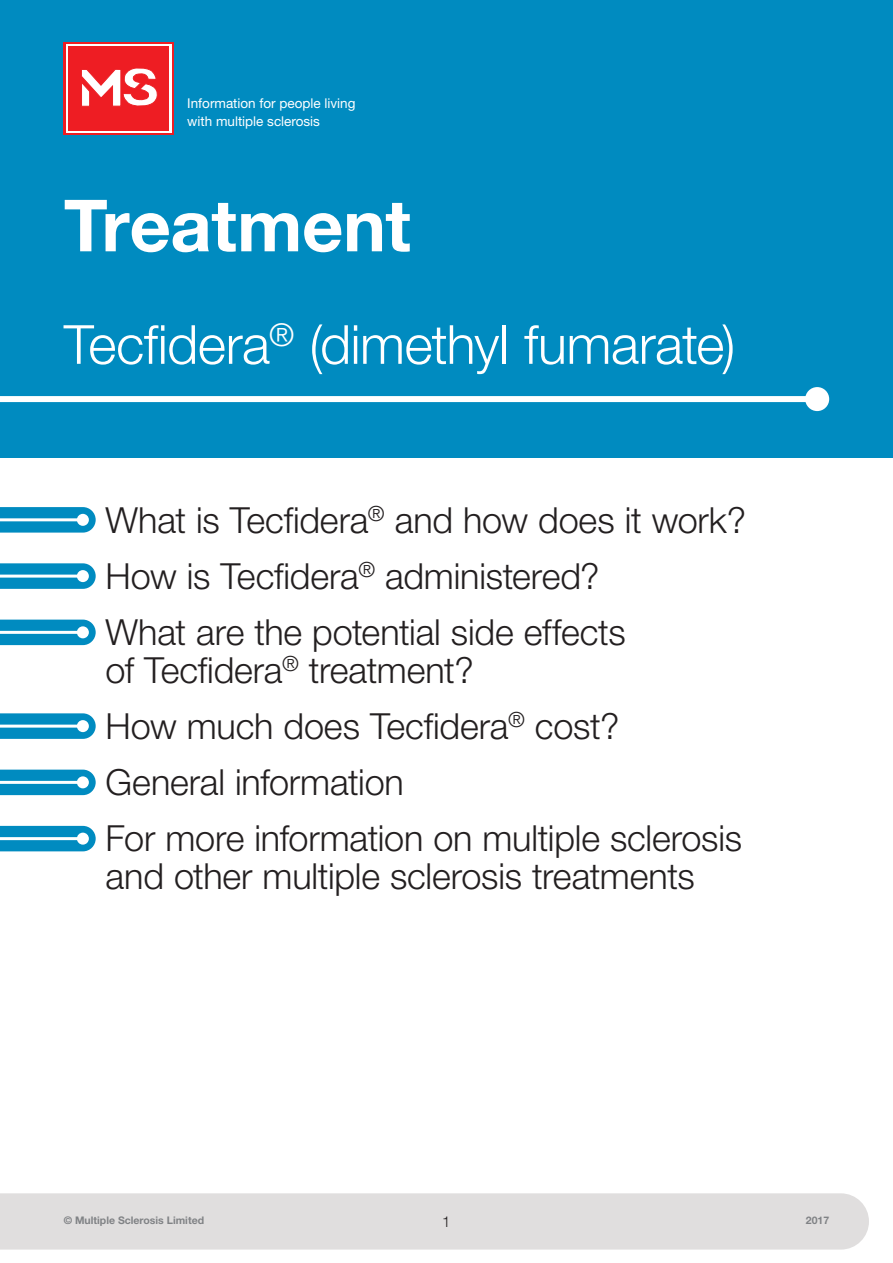
<style>
.page{position:relative;width:893px;height:1263px;background:#fff}
.page>*{position:absolute;margin:0;border:0;box-sizing:border-box;transform-origin:0 0}
.t1{font:700 72px "Helvetica Neue LT Pro";letter-spacing:-.005em;color:#fff}
.t2{font:300 54px "Helvetica Neue LT Pro";letter-spacing:-.01em;color:#fff}
.t3{font:300 36px/56.2px "Helvetica Neue LT Pro";letter-spacing:-.005em;color:#231f20}
.t4{font:300 15px "Helvetica Neue LT Pro";color:#231f20}
.t5{font:13.5px/18px "Helvetica Neue LT Pro";color:#fff}
.t6{font:700 10.5px "Helvetica Neue LT Pro";color:#808285}
</style>
<div class="page">
<div style="left:0;top:0;width:893px;height:458px;background:#008bc0"></div>
<svg style="left:0;top:507px;width:96px;height:26px;background:#1293c4"></svg>
<hr style="left:0;top:518px;width:83px;height:3px;background:#fff">
<div style="left:77px;top:514px;width:12px;height:12px;background:#fff;border-radius:50%"></div>
<svg style="left:0;top:713px;width:96px;height:26px;background:#1293c4"></svg>
<hr style="left:0;top:725px;width:83px;height:3px;background:#fff">
<div style="left:77px;top:720px;width:12px;height:12px;background:#fff;border-radius:50%"></div>
<svg style="left:0;top:563px;width:96px;height:26px;background:#1293c4"></svg>
<hr style="left:0;top:575px;width:83px;height:3px;background:#fff">
<div style="left:77px;top:570px;width:12px;height:12px;background:#fff;border-radius:50%"></div>
<svg style="left:0;top:770px;width:96px;height:25px;background:#0a8fc2"></svg>
<hr style="left:0;top:781px;width:83px;height:3px;background:#fff">
<div style="left:77px;top:776px;width:12px;height:12px;background:#fff;border-radius:50%"></div>
<svg style="left:0;top:620px;width:96px;height:25px;background:#0b8fc2"></svg>
<hr style="left:0;top:631px;width:83px;height:3px;background:#fff">
<div style="left:77px;top:626px;width:12px;height:12px;background:#fff;border-radius:50%"></div>
<svg style="left:0;top:826px;width:96px;height:25px;background:#0b8fc2"></svg>
<hr style="left:0;top:837px;width:83px;height:3px;background:#fff">
<div style="left:77px;top:833px;width:12px;height:12px;background:#fff;border-radius:50%"></div>
<div style="left:0;top:396px;width:817px;height:6px;background:#fff"></div>
<div style="left:805px;top:387px;width:24px;height:24px;background:#fff;border-radius:50%"></div>
<svg style="left:64px;top:42px;width:110px;height:92px"></svg>
<div style="left:66px;top:44px;width:105px;height:88px;background:linear-gradient(to right,#ee1d23,#ee1d23)"></div>
<div style="left:69px;top:46px;width:100px;height:84px;background:#ee1d23"></div>
<svg style="left:81px;top:68px;width:77px;height:39px"></svg>
<div style="left:0;top:1193px;width:869px;height:56px;background:#e0dede"></div>
<p class="t5" style="left:187px;top:94px;width:170px">Information for people living with multiple sclerosis</p>
<h1 class="t1" style="left:64px;top:180px;width:348px">Treatment</h1>
<h2 class="t2" style="left:64px;top:312px;width:673px">Tecfidera<sup>®</sup> (dimethyl fumarate)</h2>
<p class="t3" style="left:106px;top:491px;width:642px">What is Tecfidera<sup>®</sup> and how does it work?<br>How is Tecfidera<sup>®</sup> administered?<br>What are the potential side effects</p>
<p class="t3" style="left:106px;top:641px;width:638px">of Tecfidera<sup>®</sup> treatment?<br>How much does Tecfidera<sup>®</sup> cost?<br>General information<br>For more information on multiple sclerosis</p>
<p class="t3" style="left:106px;top:847px;width:591px">and other multiple sclerosis treatments</p>
<p class="t6" style="left:64px;top:1213px;width:142px">© Multiple Sclerosis Limited</p>
<p class="t4" style="left:442px;top:1212px;width:10px">1</p>
<p class="t6" style="left:806px;top:1213px;width:25px">2017</p>
</div>
